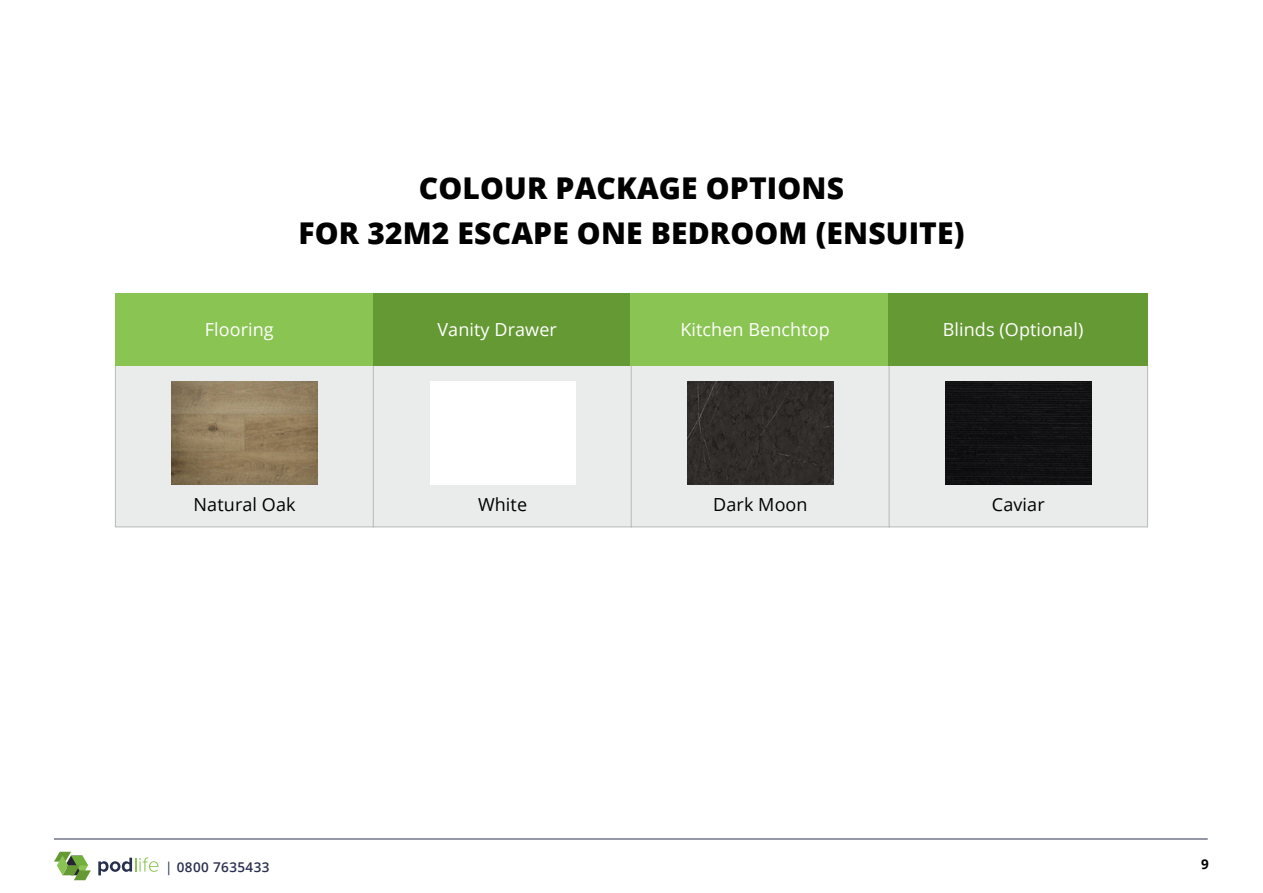
<style>
.page{position:relative;width:1263px;height:893px;background:#fff}
.page>*{position:absolute;margin:0;border:0;box-sizing:border-box;transform-origin:0 0}
.t1{font:800 30px/45px "Open Sans";letter-spacing:.005em;color:#000;text-align:center}
.t2{font:18px "Open Sans";letter-spacing:.005em;color:#fff}
.t3{font:18px "Open Sans";letter-spacing:.005em;color:#000}
.t4{font:600 13.5px "Open Sans";letter-spacing:.03em;color:#29304d}
.t5{font:700 13.5px "Open Sans";color:#000}
.s1{font-weight:400}
</style>
<div class="page">
<div style="left:115px;top:365px;width:259px;height:162px;background:#eaeceb;border:1px solid #b9b9b9"></div>
<div style="left:373px;top:365px;width:259px;height:162px;background:#eaeceb;border:1px solid #b9b9b9"></div>
<div style="left:631px;top:365px;width:259px;height:162px;background:#eaeceb;border:1px solid #b9b9b9"></div>
<div style="left:889px;top:365px;width:259px;height:162px;background:#eaeceb;border:1px solid #b9b9b9"></div>
<div style="left:430px;top:381px;width:145px;height:103px;background:#fff"></div>
<img style="left:688px;top:381px;width:145px;height:103px">
<div style="left:946px;top:381px;width:145px;height:103px;background:#111113"></div>
<img style="left:172px;top:381px;width:145px;height:103px">
<div style="left:115px;top:293px;width:259px;height:72px;background:#8ac453"></div>
<div style="left:373px;top:293px;width:259px;height:72px;background:#659934"></div>
<div style="left:631px;top:293px;width:259px;height:72px;background:#8ac453"></div>
<div style="left:889px;top:293px;width:259px;height:72px;background:#659934"></div>
<svg style="left:98px;top:857px;width:61px;height:18px"></svg>
<svg style="left:54px;top:852px;width:37px;height:28px"></svg>
<hr style="left:54px;top:839px;width:1154px;height:1px;background:#29304d">
<p class="t1" style="left:299px;top:164px;width:667px">COLOUR PACKAGE OPTIONS<br>FOR 32M2 ESCAPE ONE BEDROOM (ENSUITE)</p>
<p class="t2" style="left:205px;top:317px;width:71px">Flooring</p>
<p class="t2" style="left:437px;top:317px;width:121px">Vanity Drawer</p>
<p class="t2" style="left:680px;top:317px;width:151px">Kitchen Benchtop</p>
<p class="t2" style="left:943px;top:317px;width:142px">Blinds (Optional)</p>
<p class="t3" style="left:194px;top:492px;width:103px">Natural Oak</p>
<p class="t3" style="left:478px;top:492px;width:51px">White</p>
<p class="t3" style="left:713px;top:492px;width:96px">Dark Moon</p>
<p class="t3" style="left:992px;top:492px;width:54px">Caviar</p>
<p class="t4" style="left:165px;top:857px;width:106px"><span class="s1">|</span> 0800 7635433</p>
<p class="t5" style="left:1201px;top:855px;width:9px">9</p>
</div>
